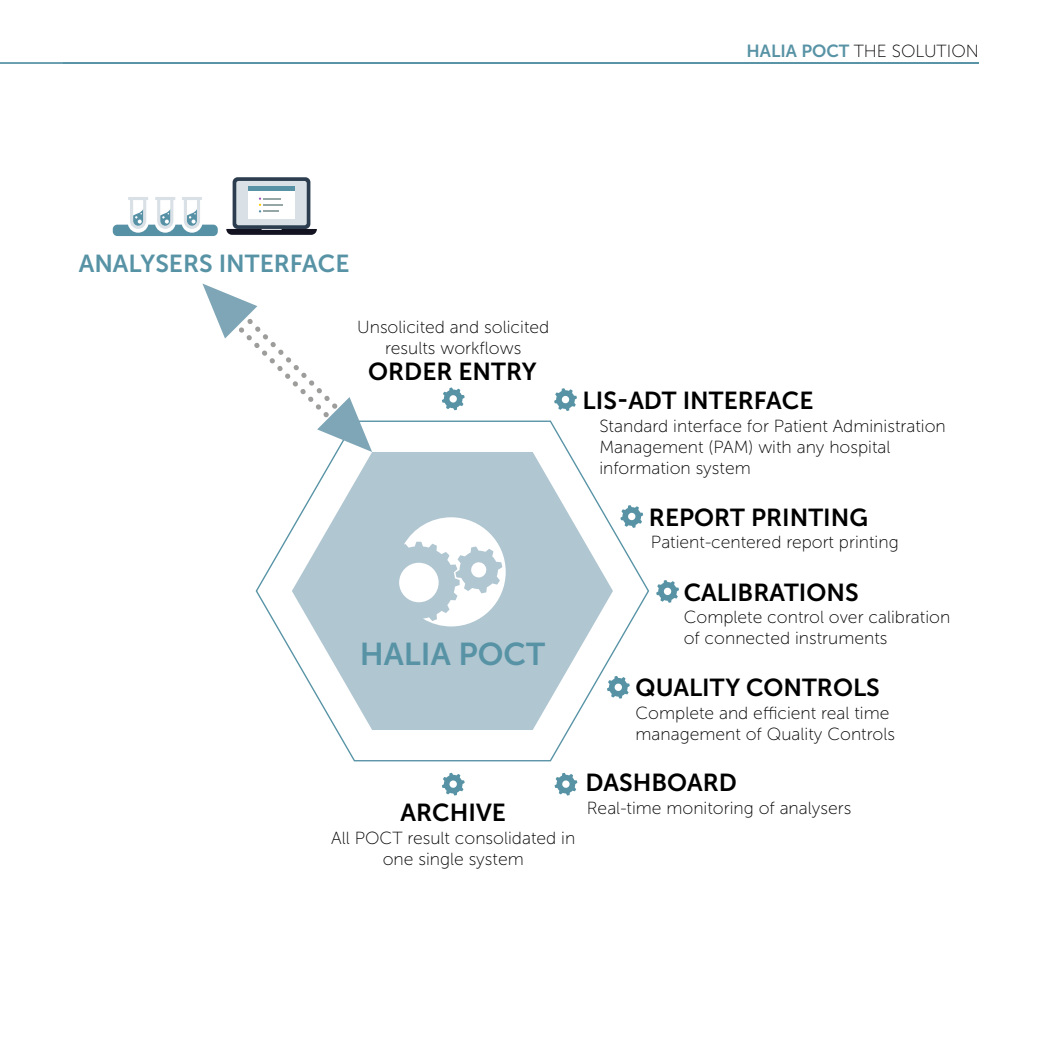
<style>
.page{position:relative;width:1042px;height:1042px;background:#fff}
.page>*{position:absolute;margin:0;border:0;box-sizing:border-box;transform-origin:0 0}
.t1{font:31.5px "Museo Sans 700";color:#5793a5}
.t2{font:24.5px "Museo Sans 700";color:#000}
.t3{font:24.5px "Museo Sans 700";color:#5793a5}
.t4{font:17.5px/21px "Museo Sans 100";color:#000}
.s1{font-family:"Museo Sans 700";color:#5793a5}
</style>
<div class="page">
<svg style="left:255px;top:420px;width:394px;height:342px"></svg>
<svg style="left:292px;top:452px;width:321px;height:278px;fill:#b0c6d1"></svg>
<hr style="left:0;top:62px;width:979px;height:2px;background:#5793a5">
<div style="left:233px;top:177px;width:77px;height:52px;background:#2b3d4f;border-radius:5px"></div>
<div style="left:236px;top:181px;width:71px;height:44px;background:#d9e0e6;border-radius:2px"></div>
<svg style="left:226px;top:229px;width:91px;height:6px"></svg>
<div style="left:248px;top:191px;width:47px;height:28px;background:#fff"></div>
<hr style="left:248px;top:187px;width:47px;height:4px;background:#5791a6">
<svg style="left:259px;top:197px;width:24px;height:15px"></svg>
<svg style="left:113px;top:197px;width:105px;height:39px"></svg>
<svg style="left:442px;top:387px;width:23px;height:23px"></svg>
<svg style="left:554px;top:388px;width:23px;height:23px"></svg>
<svg style="left:620px;top:505px;width:23px;height:23px"></svg>
<svg style="left:656px;top:580px;width:23px;height:23px"></svg>
<svg style="left:607px;top:676px;width:23px;height:23px"></svg>
<svg style="left:554px;top:773px;width:23px;height:22px"></svg>
<svg style="left:442px;top:773px;width:23px;height:22px"></svg>
<div style="left:399px;top:563px;width:40px;height:39px;background:#fff;border-radius:50%"></div>
<svg style="left:404px;top:517px;width:102px;height:109px"></svg>
<svg style="left:202px;top:283px;width:170px;height:169px"></svg>
<p class="t4" style="left:746px;top:41px;width:234px"><span class="s1">HALIA POCT</span> THE SOLUTION</p>
<h2 class="t3" style="left:79px;top:250px;width:272px">ANALYSERS INTERFACE</h2>
<p class="t4" style="left:357px;top:317px;width:194px;text-align:center">Unsolicited and solicited results workflows</p>
<h2 class="t2" style="left:368px;top:358px;width:170px">ORDER ENTRY</h2>
<h1 class="t1" style="left:360px;top:636px;width:187px">HALIA POCT</h1>
<h2 class="t2" style="left:582px;top:387px;width:232px">LIS-ADT INTERFACE</h2>
<p class="t4" style="left:599px;top:415px;width:348px">Standard interface for Patient Administration<br>Management (PAM) with any hospital information system</p>
<h2 class="t2" style="left:649px;top:503px;width:221px">REPORT PRINTING</h2>
<p class="t4" style="left:651px;top:532px;width:249px">Patient-centered report printing</p>
<h2 class="t2" style="left:683px;top:578px;width:176px">CALIBRATIONS</h2>
<p class="t4" style="left:683px;top:607px;width:268px">Complete control over calibration of connected instruments</p>
<h2 class="t2" style="left:635px;top:674px;width:246px">QUALITY CONTROLS</h2>
<p class="t4" style="left:635px;top:703px;width:261px">Complete and efficient real time management of Quality Controls</p>
<h2 class="t2" style="left:585px;top:769px;width:153px">DASHBOARD</h2>
<h2 class="t2" style="left:400px;top:799px;width:107px">ARCHIVE</h2>
<p class="t4" style="left:587px;top:797px;width:266px">Real-time monitoring of analysers</p>
<p class="t4" style="left:331px;top:827px;width:246px;text-align:center">All POCT result consolidated in one single system</p>
</div>
